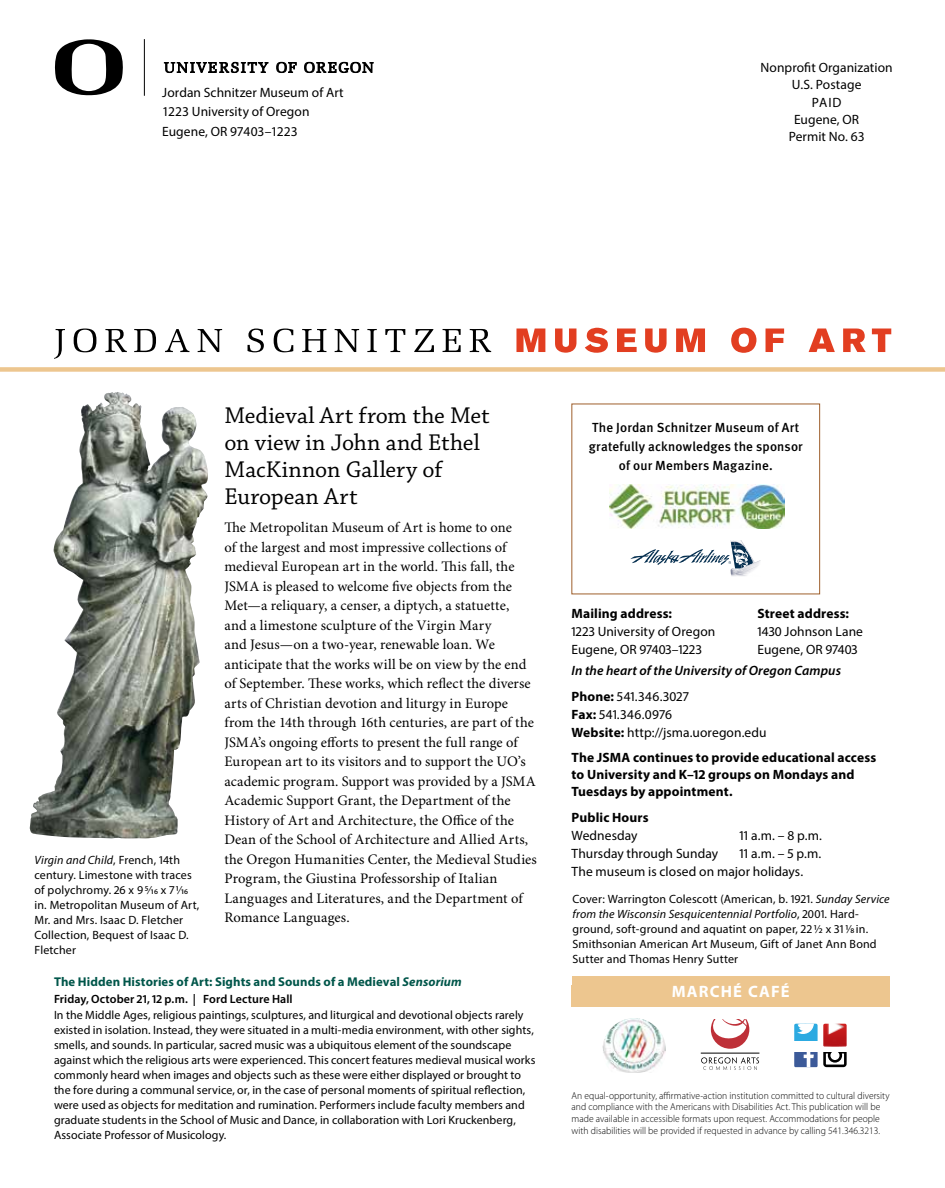
<style>
.page{position:relative;width:945px;height:1188px;background:#fff}
.page>*{position:absolute;margin:0;border:0;box-sizing:border-box;transform-origin:0 0}
.t1{font:24px/27px "Chaparral Pro";color:#000}
.t2{font:700 16.5px "Myriad Pro";letter-spacing:.065em;color:#fff}
.t3{font:14.55px/19.5px "Minion Pro";letter-spacing:.005em;color:#000}
.t4{font:13.5px/17.2px "Myriad Pro";letter-spacing:.005em;color:#000}
.t5{font:700 13.5px/17.2px "Myriad Pro";letter-spacing:.01em;color:#000}
.t6{font:italic 600 13.5px/25.5px "Myriad Pro";letter-spacing:.01em;color:#000}
.t7{font:500 13.2px/19px "Meta";letter-spacing:.015em;color:#000;text-align:center}
.t8{font:700 12.75px "Myriad Pro";letter-spacing:.01em;color:#00564a}
.t9{font:12px/15px "Myriad Pro";letter-spacing:.005em;color:#000}
.t10{font:600 12px "Myriad Pro";letter-spacing:.01em;color:#000}
.t11{font:300 10.05px/11.6px "Myriad Pro";letter-spacing:.005em;color:#000;scale:.95 1}
.s1{font-style:italic}
.s2{font-weight:700;font-style:normal}
.s3{font-weight:400;font-style:normal}
.s4{font-weight:700}
</style>
<div class="page">
<svg style="left:164px;top:62px;width:104px;height:11px"></svg>
<svg style="left:276px;top:62px;width:21px;height:11px"></svg>
<svg style="left:304px;top:62px;width:69px;height:11px"></svg>
<hr style="left:144px;top:39px;width:1px;height:57px;background:#000">
<svg style="left:55px;top:39px;width:68px;height:56px"></svg>
<svg style="left:54px;top:329px;width:11px;height:30px"></svg>
<svg style="left:74px;top:329px;width:22px;height:23px"></svg>
<svg style="left:105px;top:329px;width:22px;height:23px"></svg>
<svg style="left:134px;top:329px;width:22px;height:23px"></svg>
<svg style="left:165px;top:329px;width:24px;height:23px"></svg>
<svg style="left:198px;top:329px;width:24px;height:23px"></svg>
<svg style="left:248px;top:329px;width:16px;height:23px"></svg>
<svg style="left:274px;top:329px;width:19px;height:23px"></svg>
<svg style="left:302px;top:329px;width:24px;height:23px"></svg>
<svg style="left:335px;top:329px;width:24px;height:23px"></svg>
<svg style="left:367px;top:329px;width:10px;height:23px"></svg>
<svg style="left:385px;top:329px;width:20px;height:23px"></svg>
<svg style="left:414px;top:329px;width:20px;height:23px"></svg>
<svg style="left:443px;top:329px;width:18px;height:23px"></svg>
<svg style="left:470px;top:329px;width:21px;height:23px"></svg>
<svg style="left:516px;top:329px;width:29px;height:23px"></svg>
<svg style="left:555px;top:329px;width:21px;height:24px"></svg>
<svg style="left:585px;top:328px;width:23px;height:25px"></svg>
<svg style="left:617px;top:329px;width:20px;height:23px"></svg>
<svg style="left:645px;top:329px;width:22px;height:24px"></svg>
<svg style="left:676px;top:329px;width:29px;height:23px"></svg>
<svg style="left:731px;top:328px;width:25px;height:25px"></svg>
<svg style="left:766px;top:329px;width:18px;height:23px"></svg>
<svg style="left:809px;top:329px;width:26px;height:23px"></svg>
<svg style="left:843px;top:329px;width:23px;height:23px"></svg>
<svg style="left:872px;top:329px;width:19px;height:23px"></svg>
<div style="left:0;top:367px;width:945px;height:5px;background:#edc68f"></div>
<img style="left:609px;top:485px;width:175px;height:44px">
<svg style="left:631px;top:540px;width:122px;height:36px"></svg>
<img style="left:734px;top:560px;width:27px;height:12px">
<div style="left:572px;top:976px;width:318px;height:31px;background:#edc68f"></div>
<hr style="left:701px;top:1053px;width:58px;height:1px;background:#000">
<svg style="left:711px;top:1019px;width:38px;height:30px"></svg>
<svg style="left:701px;top:1057px;width:58px;height:13px"></svg>
<img style="left:602px;top:1018px;width:64px;height:55px">
<svg style="left:794px;top:1024px;width:24px;height:16px"></svg>
<img style="left:823px;top:1024px;width:24px;height:23px">
<svg style="left:794px;top:1053px;width:53px;height:14px"></svg>
<img style="left:30px;top:392px;width:178px;height:446px">
<p class="t4" style="left:162px;top:82px;width:183px;line-height:19.5px">Jordan Schnitzer Museum of Art<br>1223 University of Oregon<br>Eugene, OR 97403–1223</p>
<p class="t4" style="left:761px;top:59px;width:134px;text-align:center">Nonprofit Organization<br>U.S. Postage<br>PAID<br>Eugene, OR<br>Permit No. 63</p>
<p class="t9" style="left:34px;top:853px;width:166px"><span class="s1">Virgin and Child</span>, French, 14th century. Limestone with traces of polychromy. 26 x 9 5/16 x 7 1/16 in. Metropolitan Museum of Art,<br>Mr. and Mrs. Isaac D. Fletcher<br>Collection, Bequest of Isaac D.<br>Fletcher</p>
<h1 class="t1" style="left:224px;top:403px;width:267px">Medieval Art from the Met on view in John and Ethel<br>MacKinnon Gallery of<br>European Art</h1>
<p class="t3" style="left:224px;top:518px;width:314px">The Metropolitan Museum of Art is home to one<br>of the largest and most impressive collections of medieval European art in the world. This fall, the JSMA is pleased to welcome five objects from the Met—a reliquary, a censer, a diptych, a statuette,<br>and a limestone sculpture of the Virgin Mary<br>and Jesus—on a two-year, renewable loan. We anticipate that the works will be on view by the end of September. These works, which reflect the diverse arts of Christian devotion and liturgy in Europe from the 14th through 16th centuries, are part of the JSMA’s ongoing efforts to present the full range of European art to its visitors and to support the UO’s academic program. Support was provided by a JSMA Academic Support Grant, the Department of the History of Art and Architecture, the Office of the Dean of the School of Architecture and Allied Arts, the Oregon Humanities Center, the Medieval Studies Program, the Giustina Professorship of Italian Languages and Literatures, and the Department of Romance Languages.</p>
<p class="t8" style="left:54px;top:973px;width:409px">The Hidden Histories of Art: Sights and Sounds of a Medieval <span class="s1">Sensorium</span></p>
<p class="t10" style="left:54px;top:991px;width:240px">Friday, October 21, 12 p.m. | Ford Lecture Hall</p>
<p class="t9" style="left:54px;top:1007px;width:483px">In the Middle Ages, religious paintings, sculptures, and liturgical and devotional objects rarely existed in isolation. Instead, they were situated in a multi-media environment, with other sights, smells, and sounds. In particular, sacred music was a ubiquitous element of the soundscape against which the religious arts were experienced. This concert features medieval musical works commonly heard when images and objects such as these were either displayed or brought to the fore during a communal service, or, in the case of personal moments of spiritual reflection, were used as objects for meditation and rumination. Performers include faculty members and graduate students in the School of Music and Dance, in collaboration with Lori Kruckenberg, Associate Professor of Musicology.</p>
<p class="t7" style="left:589px;top:418px;width:216px">The Jordan Schnitzer Museum of Art gratefully acknowledges the sponsor of our Members Magazine.</p>
<p class="t5" style="left:572px;top:605px;width:102px">Mailing address:</p>
<p class="t5" style="left:758px;top:605px;width:93px">Street address:</p>
<p class="t4" style="left:572px;top:623px;width:145px">1223 University of Oregon</p>
<p class="t4" style="left:758px;top:623px;width:107px">1430 Johnson Lane</p>
<p class="t4" style="left:572px;top:641px;width:130px">Eugene, OR 97403–1223</p>
<p class="t4" style="left:758px;top:641px;width:100px">Eugene, OR 97403</p>
<p class="t6" style="left:572px;top:658px;width:271px">In the heart of the University of Oregon Campus<br><span class="s2">Phone:</span> <span class="s3">541.346.3027</span></p>
<p class="t4" style="left:572px;top:705px;width:197px;line-height:18px"><span class="s4">Fax:</span> 541.346.0976<br><span class="s4">Website:</span> http://jsma.uoregon.edu</p>
<p class="t5" style="left:572px;top:748px;width:306px">The JSMA continues to provide educational access to University and K–12 groups on Mondays and<br>Tuesdays by appointment.</p>
<p class="t5" style="left:572px;top:808px;width:79px">Public Hours</p>
<p class="t4" style="left:572px;top:826px;width:67px">Wednesday</p>
<p class="t4" style="left:740px;top:826px;width:84px">11 a.m. – 8 p.m.</p>
<p class="t4" style="left:572px;top:844px;width:148px">Thursday through Sunday</p>
<p class="t4" style="left:572px;top:844px;width:251px;line-height:18px;text-indent:168px">11 a.m. – 5 p.m.<br>The museum is closed on major holidays.</p>
<p class="t9" style="left:573px;top:891px;width:319px">Cover: Warrington Colescott (American, b. 1921. <span class="s1">Sunday Service from the Wisconsin Sesquicentennial Portfolio</span>, 2001. Hard&shy;ground, soft-ground and aquatint on paper, 221/2 x 311/8 in.<br>Smithsonian American Art Museum, Gift of Janet Ann Bond Sutter and Thomas Henry Sutter</p>
<h2 class="t2" style="left:672px;top:981px;width:119px">MARCHÉ CAFÉ</h2>
<p class="t11" style="left:572px;top:1090px;width:336px">An equal-opportunity, affirmative-action institution committed to cultural diversity and compliance with the Americans with Disabilities Act. This publication will be made available in accessible formats upon request. Accommodations for people with disabilities will be provided if requested in advance by calling 541.346.3213.</p>
</div>
